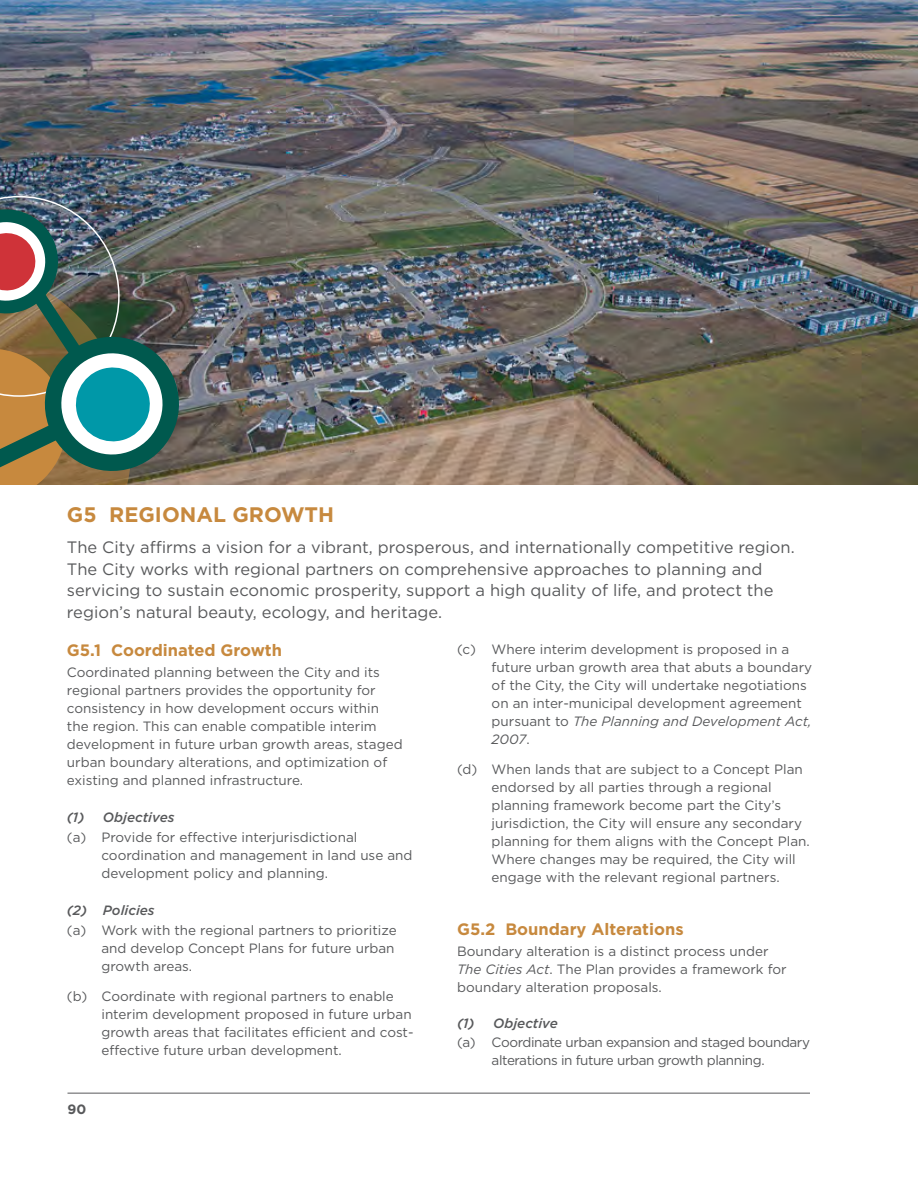
<style>
.page{position:relative;width:918px;height:1188px;background:#fff}
.page>*{position:absolute;margin:0;border:0;box-sizing:border-box;transform-origin:0 0}
.t1{font:700 21px "Gotham";color:#c7893e}
.t2{font:16.5px/21.8px "Gotham";color:#58595b}
.t3{font:700 16.5px "Gotham";color:#c7893e}
.t4{font:13.5px/18px "Gotham";color:#58595b}
.t5{font:13.5px/18px "Gotham";letter-spacing:-.03em;color:#58595b}
.t6{font:italic 500 13.5px "Gotham";color:#58595b}
.t7{font:700 13.5px "Gotham";color:#58595b}
.s1{font-style:italic}
</style>
<div class="page">
<hr style="left:68px;top:1093px;width:742px;height:1px;background:#58595b">
<img style="left:0;top:0;width:918px;height:485px">
<img style="left:0;top:196px;width:182px;height:289px">
<h1 class="t1" style="left:67px;top:501px;width:269px">G5 REGIONAL GROWTH</h1>
<p class="t2" style="left:67px;top:536px;width:729px">The City affirms a vision for a vibrant, prosperous, and internationally competitive region.<br>The City works with regional partners on comprehensive approaches to planning and servicing to sustain economic prosperity, support a high quality of life, and protect the region’s natural beauty, ecology, and heritage.</p>
<p class="t3" style="left:67px;top:639px;width:217px">G5.1 Coordinated Growth</p>
<p class="t4" style="left:67px;top:663px;width:337px">Coordinated planning between the City and its regional partners provides the opportunity for consistency in how development occurs within the region. This can enable compatible interim development in future urban growth areas, staged urban boundary alterations, and optimization of existing and planned infrastructure.</p>
<p class="t6" style="left:67px;top:809px;width:109px">(1) Objectives</p>
<p class="t4" style="left:101px;top:828px;width:313px;text-indent:-35px">(a) Provide for effective interjurisdictional coordination and management in land use and development policy and planning.</p>
<p class="t6" style="left:67px;top:902px;width:89px">(2) Policies</p>
<p class="t4" style="left:101px;top:921px;width:297px;text-indent:-35px">(a) Work with the regional partners to prioritize and develop Concept Plans for future urban growth areas.</p>
<p class="t4" style="left:101px;top:987px;width:314px;text-indent:-35px">(b) Coordinate with regional partners to enable interim development proposed in future urban growth areas that facilitates efficient and cost&shy;effective future urban development.</p>
<p class="t4" style="left:492px;top:640px;width:322px;text-indent:-35px">(c) Where interim development is proposed in a future urban growth area that abuts a boundary of the City, the City will undertake negotiations on an inter-municipal development agreement pursuant to <span class="s1">The Planning and Development Act, 2007</span>.</p>
<p class="t4" style="left:492px;top:760px;width:320px;text-indent:-35px">(d) When lands that are subject to a Concept Plan endorsed by all parties through a regional planning framework become part the City’s jurisdiction, the City will ensure any secondary planning for them aligns with the Concept Plan.<br>Where changes may be required, the City will engage with the relevant regional partners.</p>
<p class="t3" style="left:457px;top:918px;width:228px">G5.2 Boundary Alterations</p>
<p class="t4" style="left:457px;top:942px;width:331px">Boundary alteration is a distinct process under<br><span class="s1">The Cities Act</span>. The Plan provides a framework for boundary alteration proposals.</p>
<p class="t6" style="left:457px;top:1014px;width:102px">(1) Objective</p>
<p class="t5" style="left:492px;top:1033px;width:320px;text-indent:-35px">(a) Coordinate urban expansion and staged boundary alterations in future urban growth planning.</p>
<p class="t7" style="left:68px;top:1100px;width:20px">90</p>
</div>
